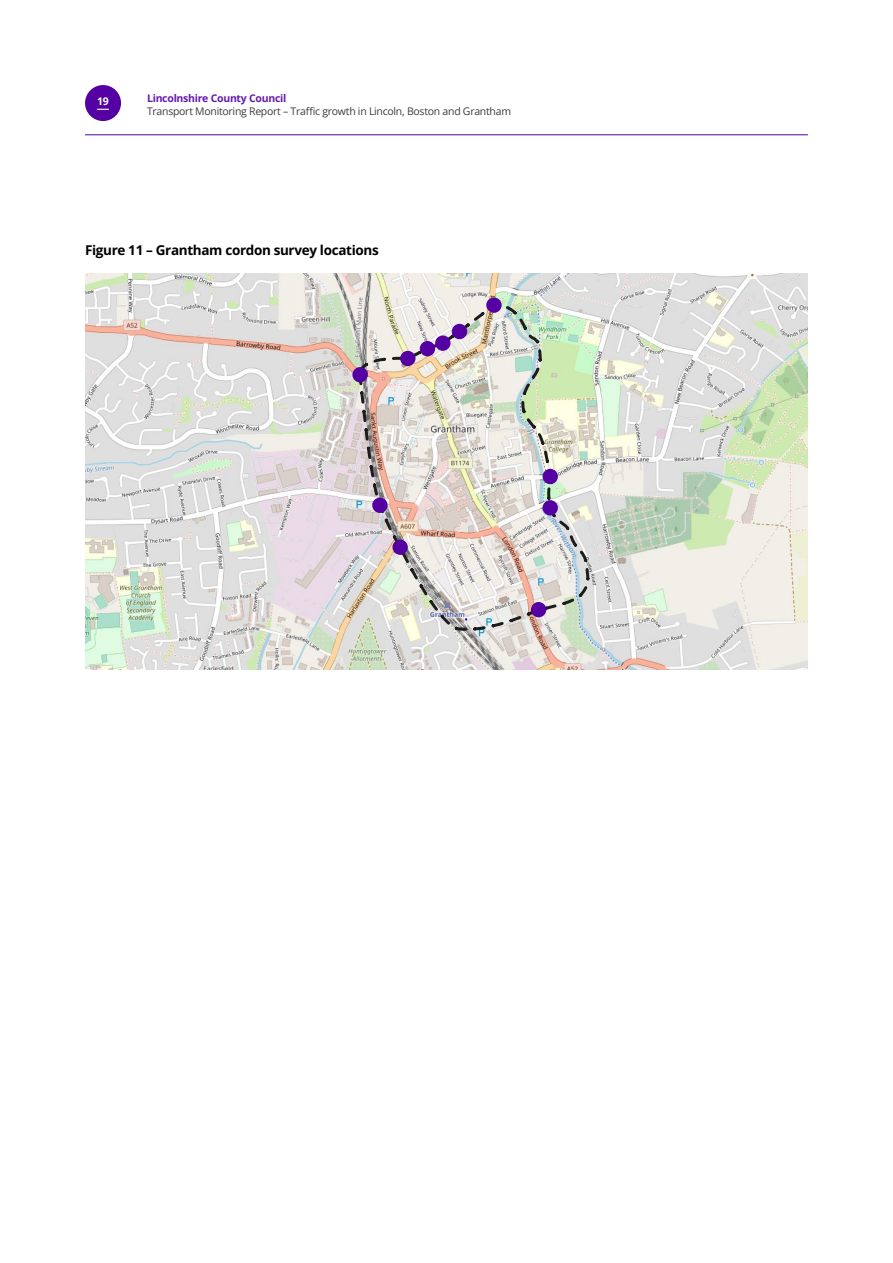
<style>
.page{position:relative;width:893px;height:1263px;background:#fff}
.page>*{position:absolute;margin:0;border:0;box-sizing:border-box;transform-origin:0 0}
.t1{font:700 13.5px "Open Sans";letter-spacing:-.025em;color:#000}
.t2{font:10.5px "Open Sans";letter-spacing:-.025em;color:#3c3c3b}
.t3{font:700 10.5px "Open Sans";letter-spacing:-.025em;color:#651aac}
.t4{font:700 10.5px "Open Sans";color:#fff}
</style>
<div class="page">
<div style="left:85px;top:85px;width:36px;height:36px;background:#5400a3;border-radius:50%"></div>
<hr style="left:85px;top:134px;width:723px;height:1px;background:#5400a3">
<svg style="left:97px;top:109px;width:12px;height:1px"></svg>
<img style="left:85px;top:273px;width:723px;height:396px">
<img style="left:357px;top:302px;width:236px;height:333px">
<div style="left:372px;top:498px;width:16px;height:15px;background:#5400a3;border-radius:50%"></div>
<div style="left:392px;top:539px;width:16px;height:16px;background:#5400a3;border-radius:50%"></div>
<div style="left:531px;top:602px;width:15px;height:15px;background:#5400a3;border-radius:50%"></div>
<div style="left:543px;top:500px;width:15px;height:15px;background:#5400a3;border-radius:50%"></div>
<div style="left:543px;top:469px;width:15px;height:15px;background:#5400a3;border-radius:50%"></div>
<div style="left:352px;top:367px;width:16px;height:15px;background:#5400a3;border-radius:50%"></div>
<div style="left:400px;top:351px;width:15px;height:15px;background:#5400a3;border-radius:50%"></div>
<div style="left:420px;top:341px;width:15px;height:15px;background:#5400a3;border-radius:50%"></div>
<div style="left:435px;top:335px;width:15px;height:16px;background:#5400a3;border-radius:50%"></div>
<div style="left:452px;top:324px;width:15px;height:15px;background:#5400a3;border-radius:50%"></div>
<div style="left:486px;top:297px;width:16px;height:16px;background:#5400a3;border-radius:50%"></div>
<p class="t4" style="left:97px;top:94px;width:13px">19</p>
<p class="t3" style="left:147px;top:91px;width:141px">Lincolnshire County Council</p>
<p class="t2" style="left:147px;top:104px;width:365px">Transport Monitoring Report – Traffic growth in Lincoln, Boston and Grantham</p>
<p class="t1" style="left:85px;top:241px;width:295px">Figure 11 – Grantham cordon survey locations</p>
</div>
